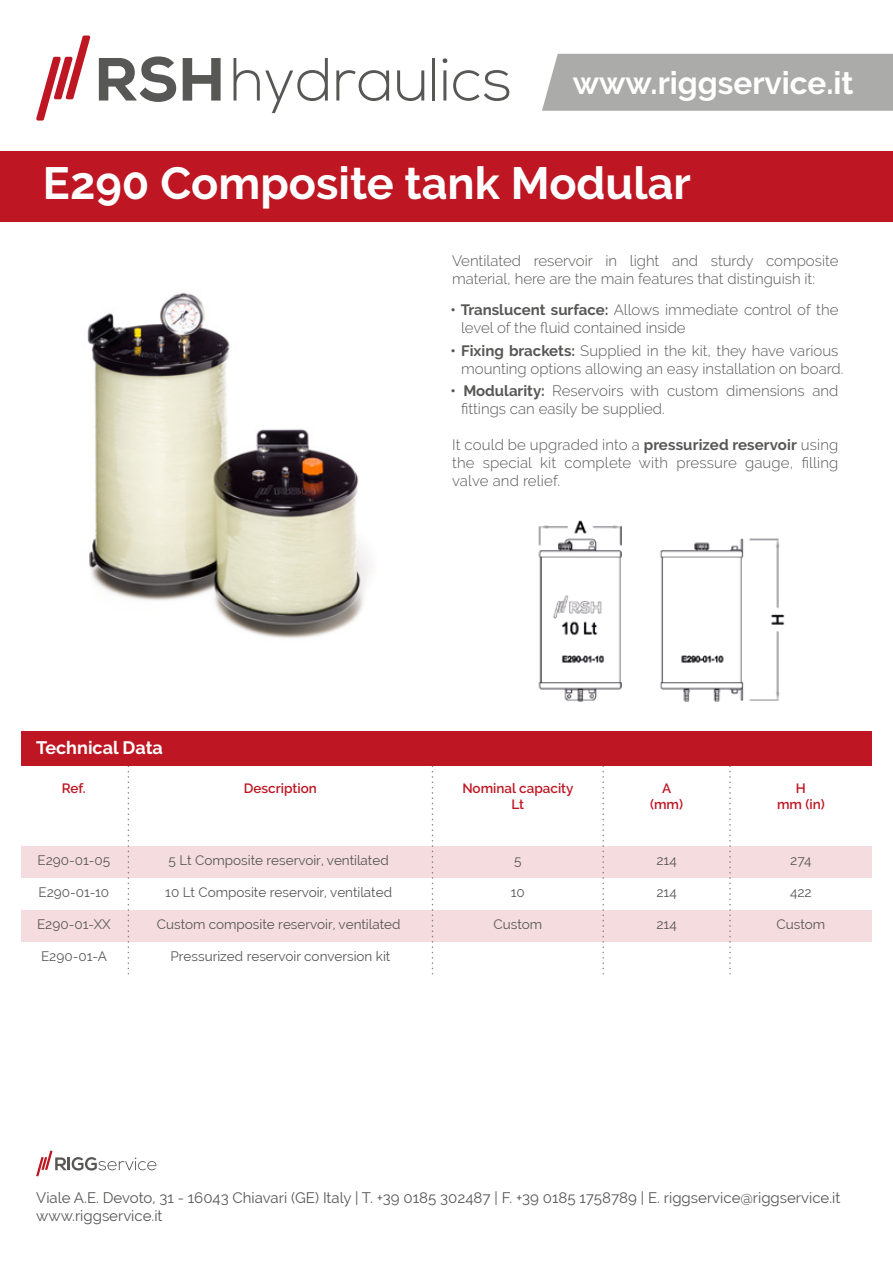
<style>
.page{position:relative;width:893px;height:1263px;background:#fff}
.page>*{position:absolute;margin:0;border:0;box-sizing:border-box;transform-origin:0 0}
.t1{font:700 45px "Raleway";color:#fff}
.t2{font:700 31.5px "Raleway";color:#fff}
.t3{font:700 18px "Raleway";color:#fff}
.t4{font:300 15px/18px "Raleway";color:#575756}
.t5{font:15px/18px "Raleway";color:#575756}
.t6{font:13.5px "Raleway";color:#575756}
.t7{font:600 13.5px/16.2px "Raleway";color:#be1622;text-align:center}
.s1{font-weight:700}
</style>
<div class="page">
<div style="left:0;top:151px;width:893px;height:70px;background:#be1622"></div>
<div style="left:542px;top:54px;width:351px;height:57px;background:#ababaa"></div>
<svg style="left:36px;top:1151px;width:121px;height:25px"></svg>
<svg style="left:99px;top:56px;width:77px;height:46px"></svg>
<svg style="left:183px;top:58px;width:38px;height:43px"></svg>
<svg style="left:234px;top:58px;width:94px;height:55px"></svg>
<svg style="left:336px;top:70px;width:54px;height:31px"></svg>
<svg style="left:397px;top:70px;width:27px;height:31px"></svg>
<hr style="left:432px;top:58px;width:3px;height:43px;background:#575756">
<svg style="left:443px;top:58px;width:4px;height:43px"></svg>
<svg style="left:453px;top:70px;width:57px;height:31px"></svg>
<svg style="left:36px;top:36px;width:54px;height:85px"></svg>
<div style="left:21px;top:846px;width:851px;height:32px;background:#f5dcde"></div>
<div style="left:21px;top:910px;width:851px;height:32px;background:#f5dcde"></div>
<svg style="left:729px;top:766px;width:2px;height:209px"></svg>
<svg style="left:602px;top:766px;width:2px;height:209px"></svg>
<svg style="left:432px;top:766px;width:1px;height:209px"></svg>
<svg style="left:128px;top:766px;width:1px;height:209px"></svg>
<div style="left:21px;top:731px;width:851px;height:35px;background:#be1622"></div>
<img style="left:87px;top:292px;width:284px;height:346px">
<img style="left:538px;top:520px;width:247px;height:182px">
<h2 class="t2" style="left:573px;top:65px;width:282px">www.riggservice.it</h2>
<h1 class="t1" style="left:43px;top:158px;width:649px">E290 Composite tank Modular</h1>
<p class="t4" style="left:452px;top:251px;width:388px">Ventilated reservoir in light and sturdy composite material, here are the main features that distinguish it:</p>
<p class="t4" style="left:461px;top:301px;width:379px;text-indent:-10px"><span class="s1">• Translucent surface:</span> Allows immediate control of the level of the fluid contained inside</p>
<p class="t4" style="left:461px;top:341px;width:384px;text-indent:-10px"><span class="s1">• Fixing brackets:</span> Supplied in the kit, they have various mounting options allowing an easy installation on board.</p>
<p class="t4" style="left:461px;top:382px;width:379px;text-indent:-10px"><span class="s1">• Modularity:</span> Reservoirs with custom dimensions and fittings can easily be supplied.</p>
<p class="t4" style="left:452px;top:436px;width:388px;text-align:justify">It could be upgraded into a <span class="s1">pressurized reservoir</span> using the special kit complete with pressure gauge, filling valve and relief.</p>
<p class="t3" style="left:36px;top:737px;width:128px">Technical Data</p>
<p class="t7" style="left:62px;top:780px;width:25px">Ref.</p>
<p class="t7" style="left:244px;top:780px;width:75px">Description</p>
<p class="t7" style="left:462px;top:780px;width:113px">Nominal capacity<br>Lt</p>
<p class="t7" style="left:650px;top:780px;width:35px">A (mm)</p>
<p class="t7" style="left:777px;top:780px;width:49px">H<br>mm (in)</p>
<p class="t6" style="left:37px;top:852px;width:74px">E290-01-05</p>
<p class="t6" style="left:38px;top:884px;width:72px">E290-01-10</p>
<p class="t6" style="left:37px;top:916px;width:75px">E290-01-XX</p>
<p class="t6" style="left:41px;top:948px;width:67px">E290-01-A</p>
<p class="t6" style="left:169px;top:852px;width:222px">5 Lt Composite reservoir, ventilated</p>
<p class="t6" style="left:165px;top:884px;width:228px">10 Lt Composite reservoir, ventilated</p>
<p class="t6" style="left:157px;top:916px;width:245px">Custom composite reservoir, ventilated</p>
<p class="t6" style="left:170px;top:948px;width:221px">Pressurized reservoir conversion kit</p>
<p class="t6" style="left:514px;top:852px;width:9px">5</p>
<p class="t6" style="left:511px;top:884px;width:16px">10</p>
<p class="t6" style="left:493px;top:916px;width:50px">Custom</p>
<p class="t6" style="left:656px;top:852px;width:22px">214</p>
<p class="t6" style="left:656px;top:884px;width:22px">214</p>
<p class="t6" style="left:656px;top:916px;width:22px">214</p>
<p class="t6" style="left:790px;top:852px;width:23px">274</p>
<p class="t6" style="left:790px;top:884px;width:23px">422</p>
<p class="t6" style="left:777px;top:916px;width:50px">Custom</p>
<p class="t5" style="left:36px;top:1188px;width:806px">Viale A.E. Devoto, 31 - 16043 Chiavari (GE) Italy | T. +39 0185 302487 | F. +39 0185 1758789 | E. riggservice@riggservice.it www.riggservice.it</p>
</div>
